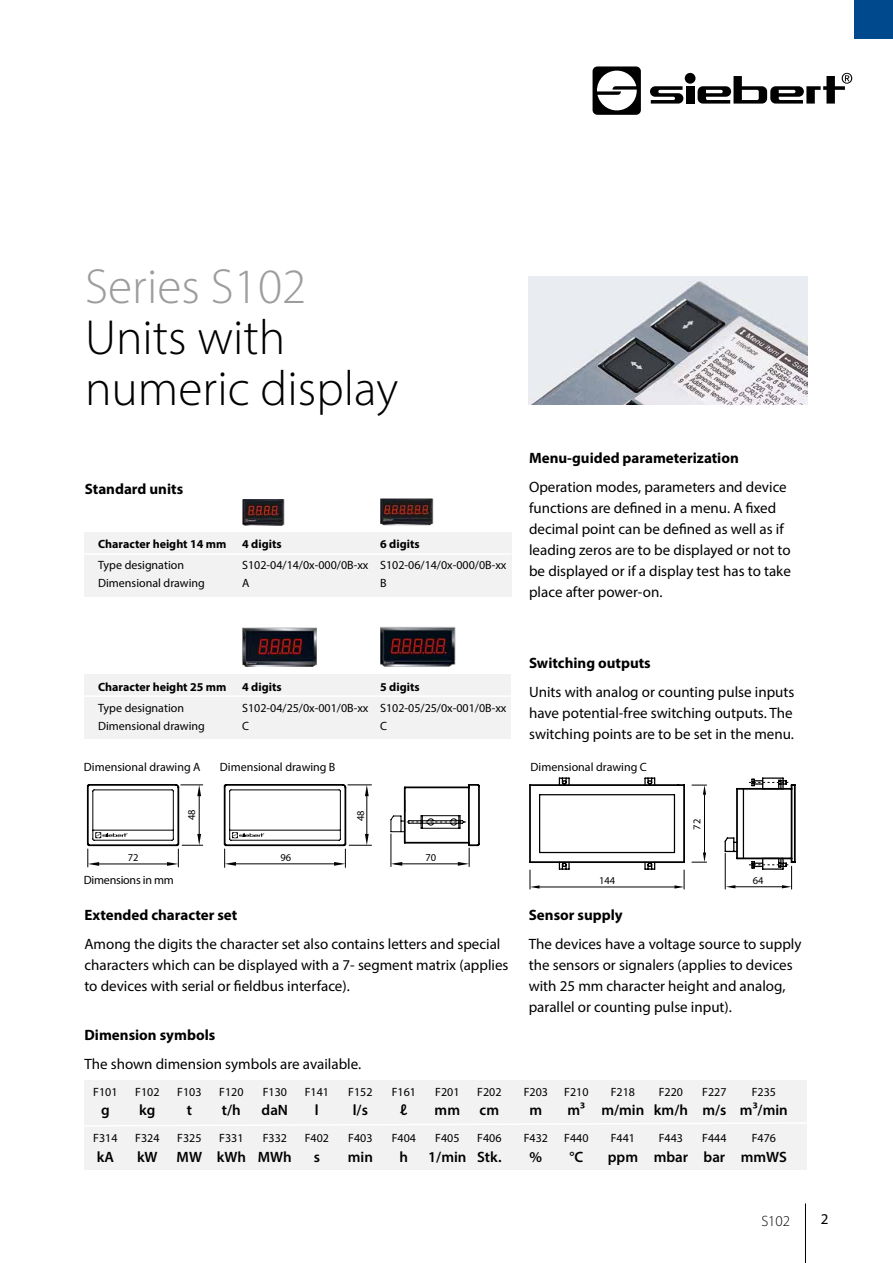
<style>
.page{position:relative;width:893px;height:1263px;background:#fff}
.page>*{position:absolute;margin:0;border:0;box-sizing:border-box;transform-origin:0 0}
.t1{font:300 49.5px/51px "Myriad Pro";color:#000}
.t2{font:300 49.5px "Myriad Pro";color:#9d9d9c}
.t3{font:15px/21px "Myriad Pro";color:#000}
.t4{font:700 15px "Myriad Pro";color:#000}
.t5{font:600 15px "Myriad Pro";color:#000}
.t6{font:300 15px "Myriad Pro";color:#000}
.t7{font:12px "Myriad Pro";color:#000}
.t8{font:700 12px "Myriad Pro";color:#000}
.t9{font:12px "Myriad Pro";letter-spacing:-.02em;color:#000}
.t10{font:10.5px "Myriad Pro";color:#000}
</style>
<div class="page">
<hr style="left:805px;top:1203px;width:1px;height:60px;background:#000">
<svg style="left:593px;top:66px;width:48px;height:49px"></svg>
<svg style="left:650px;top:86px;width:33px;height:18px"></svg>
<div style="left:686px;top:86px;width:8px;height:18px;background:#000"></div>
<div style="left:685px;top:73px;width:10px;height:11px;background:#000;border-radius:50%"></div>
<svg style="left:698px;top:73px;width:154px;height:31px"></svg>
<div style="left:855px;top:0;width:38px;height:38px;background:#00498d"></div>
<img style="left:528px;top:276px;width:279px;height:129px">
<div style="left:84px;top:532px;width:427px;height:65px;background:#f2f2f2"></div>
<img style="left:242px;top:499px;width:43px;height:27px">
<img style="left:380px;top:498px;width:54px;height:28px">
<hr style="left:81px;top:553px;width:430px;height:2px;background:#fff">
<div style="left:84px;top:674px;width:427px;height:65px;background:#f2f2f2"></div>
<img style="left:242px;top:627px;width:75px;height:40px">
<img style="left:380px;top:627px;width:76px;height:40px">
<hr style="left:80px;top:695px;width:431px;height:2px;background:#fff">
<div style="left:84px;top:1080px;width:723px;height:89px;background:#f2f2f2"></div>
<svg style="left:85px;top:1123px;width:704px;height:3px"></svg>
<svg style="left:86px;top:784px;width:394px;height:83px"></svg>
<hr style="left:395px;top:863px;width:63px;height:1px;background:#000">
<hr style="left:794px;top:785px;width:2px;height:77px;background:#000">
<hr style="left:529px;top:785px;width:2px;height:77px;background:#000">
<svg style="left:530px;top:777px;width:265px;height:112px"></svg>
<h1 class="t2" style="left:85px;top:256px;width:223px">Series S102</h1>
<h1 class="t1" style="left:85px;top:311px;width:315px">Units with numeric display</h1>
<p class="t4" style="left:85px;top:480px;width:100px">Standard units</p>
<p class="t8" style="left:98px;top:536px;width:130px">Character height 14 mm</p>
<p class="t8" style="left:242px;top:536px;width:41px">4 digits</p>
<p class="t8" style="left:380px;top:536px;width:41px">6 digits</p>
<p class="t7" style="left:98px;top:557px;width:87px">Type designation</p>
<p class="t7" style="left:242px;top:557px;width:266px">S102-04/14/0x-000/0B-xx S102-06/14/0x-000/0B-xx</p>
<p class="t7" style="left:98px;top:575px;width:108px">Dimensional drawing</p>
<p class="t7" style="left:242px;top:575px;width:9px">A</p>
<p class="t7" style="left:380px;top:575px;width:8px">B</p>
<p class="t8" style="left:98px;top:679px;width:130px">Character height 25 mm</p>
<p class="t8" style="left:242px;top:679px;width:41px">4 digits</p>
<p class="t8" style="left:380px;top:679px;width:41px">5 digits</p>
<p class="t7" style="left:98px;top:700px;width:87px">Type designation</p>
<p class="t7" style="left:242px;top:700px;width:266px">S102-04/25/0x-001/0B-xx S102-05/25/0x-001/0B-xx</p>
<p class="t7" style="left:98px;top:718px;width:108px">Dimensional drawing</p>
<p class="t7" style="left:242px;top:718px;width:8px">C</p>
<p class="t7" style="left:380px;top:718px;width:8px">C</p>
<p class="t4" style="left:529px;top:448px;width:211px">Menu-guided parameterization</p>
<p class="t3" style="left:529px;top:476px;width:263px">Operation modes, parameters and device functions are defined in a menu. A fixed decimal point can be defined as well as if leading zeros are to be displayed or not to be displayed or if a display test has to take place after power-on.</p>
<p class="t4" style="left:529px;top:653px;width:123px">Switching outputs</p>
<p class="t3" style="left:529px;top:681px;width:267px">Units with analog or counting pulse inputs have potential-free switching outputs. The switching points are to be set in the menu.</p>
<p class="t7" style="left:84px;top:760px;width:118px">Dimensional drawing A</p>
<p class="t7" style="left:220px;top:760px;width:117px">Dimensional drawing B</p>
<p class="t7" style="left:531px;top:760px;width:118px">Dimensional drawing C</p>
<p class="t10" style="left:185px;top:820px;width:12px;rotate:-90deg">48</p>
<p class="t10" style="left:354px;top:821px;width:12px;rotate:-90deg">48</p>
<p class="t10" style="left:128px;top:851px;width:12px">72</p>
<p class="t10" style="left:281px;top:851px;width:12px">96</p>
<p class="t10" style="left:425px;top:851px;width:12px">70</p>
<p class="t10" style="left:690px;top:829px;width:12px;rotate:-90deg">72</p>
<p class="t9" style="left:84px;top:873px;width:92px">Dimensions in mm</p>
<p class="t4" style="left:84px;top:905px;width:154px">Extended character set</p>
<p class="t3" style="left:84px;top:933px;width:426px">Among the digits the character set also contains letters and special characters which can be displayed with a 7- segment matrix (applies to devices with serial or fieldbus interface).</p>
<p class="t4" style="left:84px;top:1025px;width:132px">Dimension symbols</p>
<p class="t3" style="left:84px;top:1053px;width:278px">The shown dimension symbols are available.</p>
<p class="t10" style="left:599px;top:874px;width:18px">144</p>
<p class="t10" style="left:753px;top:874px;width:12px">64</p>
<p class="t4" style="left:529px;top:905px;width:95px">Sensor supply</p>
<p class="t3" style="left:529px;top:933px;width:274px">The devices have a voltage source to supply the sensors or signalers (applies to devices with 25 mm character height and analog, parallel or counting pulse input).</p>
<p class="t7" style="left:93px;top:1084px;width:26px">F101</p>
<p class="t7" style="left:135px;top:1084px;width:26px">F102</p>
<p class="t7" style="left:177px;top:1084px;width:26px">F103</p>
<p class="t7" style="left:219px;top:1084px;width:26px">F120</p>
<p class="t7" style="left:263px;top:1084px;width:26px">F130</p>
<p class="t7" style="left:305px;top:1084px;width:26px">F141</p>
<p class="t7" style="left:348px;top:1084px;width:26px">F152</p>
<p class="t7" style="left:392px;top:1084px;width:26px">F161</p>
<p class="t7" style="left:435px;top:1084px;width:26px">F201</p>
<p class="t7" style="left:477px;top:1084px;width:26px">F202</p>
<p class="t7" style="left:524px;top:1084px;width:26px">F203</p>
<p class="t7" style="left:564px;top:1084px;width:26px">F210</p>
<p class="t7" style="left:611px;top:1084px;width:26px">F218</p>
<p class="t7" style="left:659px;top:1084px;width:26px">F220</p>
<p class="t7" style="left:702px;top:1084px;width:26px">F227</p>
<p class="t7" style="left:752px;top:1084px;width:26px">F235</p>
<p class="t5" style="left:101px;top:1101px;width:10px">g</p>
<p class="t5" style="left:139px;top:1101px;width:18px">kg</p>
<p class="t5" style="left:187px;top:1101px;width:7px">t</p>
<p class="t5" style="left:222px;top:1101px;width:20px">t/h</p>
<p class="t5" style="left:262px;top:1101px;width:28px">daN</p>
<p class="t5" style="left:315px;top:1101px;width:5px">l</p>
<p class="t5" style="left:353px;top:1101px;width:17px">l/s</p>
<p class="t5" style="left:400px;top:1101px;width:9px">ℓ</p>
<p class="t5" style="left:435px;top:1101px;width:27px">mm</p>
<p class="t5" style="left:480px;top:1101px;width:21px">cm</p>
<p class="t5" style="left:529px;top:1101px;width:14px">m</p>
<p class="t5" style="left:568px;top:1101px;width:222px">m3 m/min km/h m/s m3/min</p>
<p class="t7" style="left:93px;top:1131px;width:26px">F314</p>
<p class="t7" style="left:135px;top:1131px;width:26px">F324</p>
<p class="t7" style="left:177px;top:1131px;width:26px">F325</p>
<p class="t7" style="left:219px;top:1131px;width:26px">F331</p>
<p class="t7" style="left:263px;top:1131px;width:26px">F332</p>
<p class="t7" style="left:305px;top:1131px;width:26px">F402</p>
<p class="t7" style="left:348px;top:1131px;width:26px">F403</p>
<p class="t7" style="left:392px;top:1131px;width:26px">F404</p>
<p class="t7" style="left:435px;top:1131px;width:26px">F405</p>
<p class="t7" style="left:477px;top:1131px;width:26px">F406</p>
<p class="t7" style="left:524px;top:1131px;width:26px">F432</p>
<p class="t7" style="left:564px;top:1131px;width:26px">F440</p>
<p class="t7" style="left:611px;top:1131px;width:26px">F441</p>
<p class="t7" style="left:659px;top:1131px;width:26px">F443</p>
<p class="t7" style="left:702px;top:1131px;width:26px">F444</p>
<p class="t7" style="left:752px;top:1131px;width:26px">F476</p>
<p class="t5" style="left:97px;top:1147px;width:19px">kA</p>
<p class="t5" style="left:137px;top:1147px;width:22px">kW</p>
<p class="t5" style="left:177px;top:1147px;width:117px">MW kWh MWh</p>
<p class="t5" style="left:314px;top:1147px;width:8px">s</p>
<p class="t5" style="left:348px;top:1147px;width:27px">min</p>
<p class="t5" style="left:400px;top:1147px;width:10px">h</p>
<p class="t5" style="left:428px;top:1147px;width:75px">1/min Stk.</p>
<p class="t5" style="left:530px;top:1147px;width:14px">%</p>
<p class="t5" style="left:569px;top:1147px;width:15px">°C</p>
<p class="t5" style="left:608px;top:1147px;width:181px">ppm mbar bar mmWS</p>
<p class="t6" style="left:761px;top:1212px;width:30px">S102</p>
<p class="t3" style="left:821px;top:1208px;width:9px">2</p>
</div>
